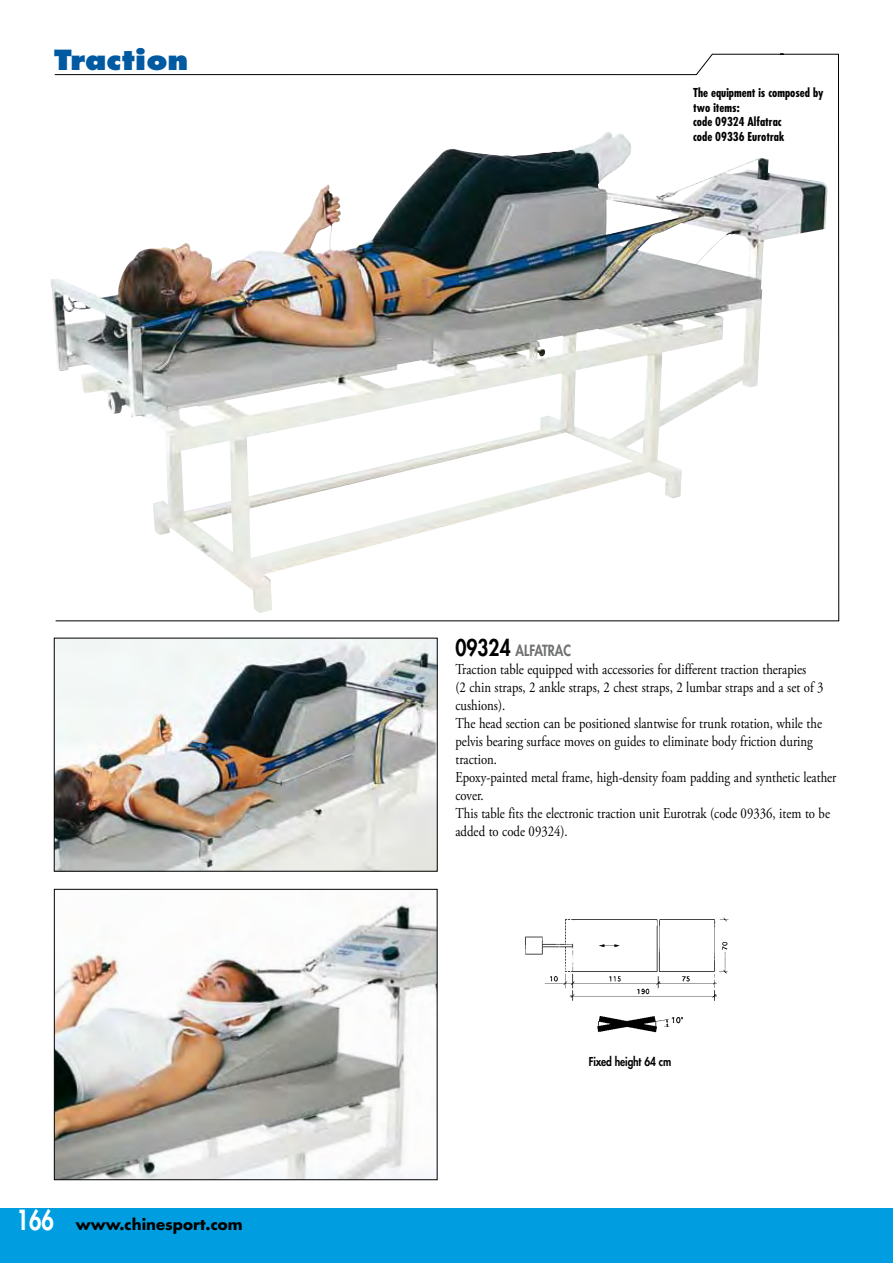
<style>
.page{position:relative;width:893px;height:1263px;background:#fff}
.page>*{position:absolute;margin:0;border:0;box-sizing:border-box;transform-origin:0 0}
.t1{font:800 27px "Futura Std";color:#005aa1;scale:1.1 1}
.t2{font:15px/18px "Adobe Garamond Pro";color:#000;scale:.85 1}
.t3{font:700 15px "Futura Std";color:#000}
.t4{font:800 15px "Futura";letter-spacing:.08em;color:#707172;scale:.85 1}
.t5{font:700 condensed 12px/14.4px "Futura Std";color:#000}
.t6{font:800 12px "Futura";letter-spacing:-.015em;color:#000;scale:.85 1}
.s1{font-family:"Futura";font-weight:800;font-size:27px;color:#fff}
.s2{font-size:22.5px;color:#000}
</style>
<div class="page">
<div style="left:0;top:1209px;width:893px;height:54px;background:#009ee0"></div>
<svg style="left:54px;top:54px;width:785px;height:567px"></svg>
<img style="left:50px;top:135px;width:777px;height:478px">
<img style="left:56px;top:903px;width:379px;height:275px">
<div style="left:54px;top:889px;width:383px;height:291px;border:1px solid #000"></div>
<img style="left:56px;top:640px;width:379px;height:229px">
<img style="left:597px;top:1016px;width:86px;height:17px">
<img style="left:525px;top:917px;width:204px;height:84px">
<h1 class="t1" style="left:54px;top:43px;width:124px">Traction</h1>
<p class="t3" style="left:17px;top:1215px;width:228px"><span class="s1">166</span> www.chinesport.com</p>
<p class="t5" style="left:693px;top:86px;width:132px">The equipment is composed by two items:<br>code 09324 Alfatrac<br>code 09336 Eurotrak</p>
<p class="t4" style="left:455px;top:641px;width:128px"><span class="s2">09324</span> Alfat rac</p>
<p class="t2" style="left:455px;top:661px;width:450px">Traction table equipped with accessories for different traction therapies<br>(2 chin straps, 2 ankle straps, 2 chest straps, 2 lumbar straps and a set of 3 cushions).<br>The head section can be positioned slantwise for trunk rotation, while the pelvis bearing surface moves on guides to eliminate body friction during traction.<br>Epoxy-painted metal frame, high-density foam padding and synthetic leather cover.<br>This table fits the electronic traction unit Eurotrak (code 09336, item to be added to code 09324).</p>
<p class="t6" style="left:589px;top:1053px;width:98px">Fixed height 64 cm</p>
</div>
